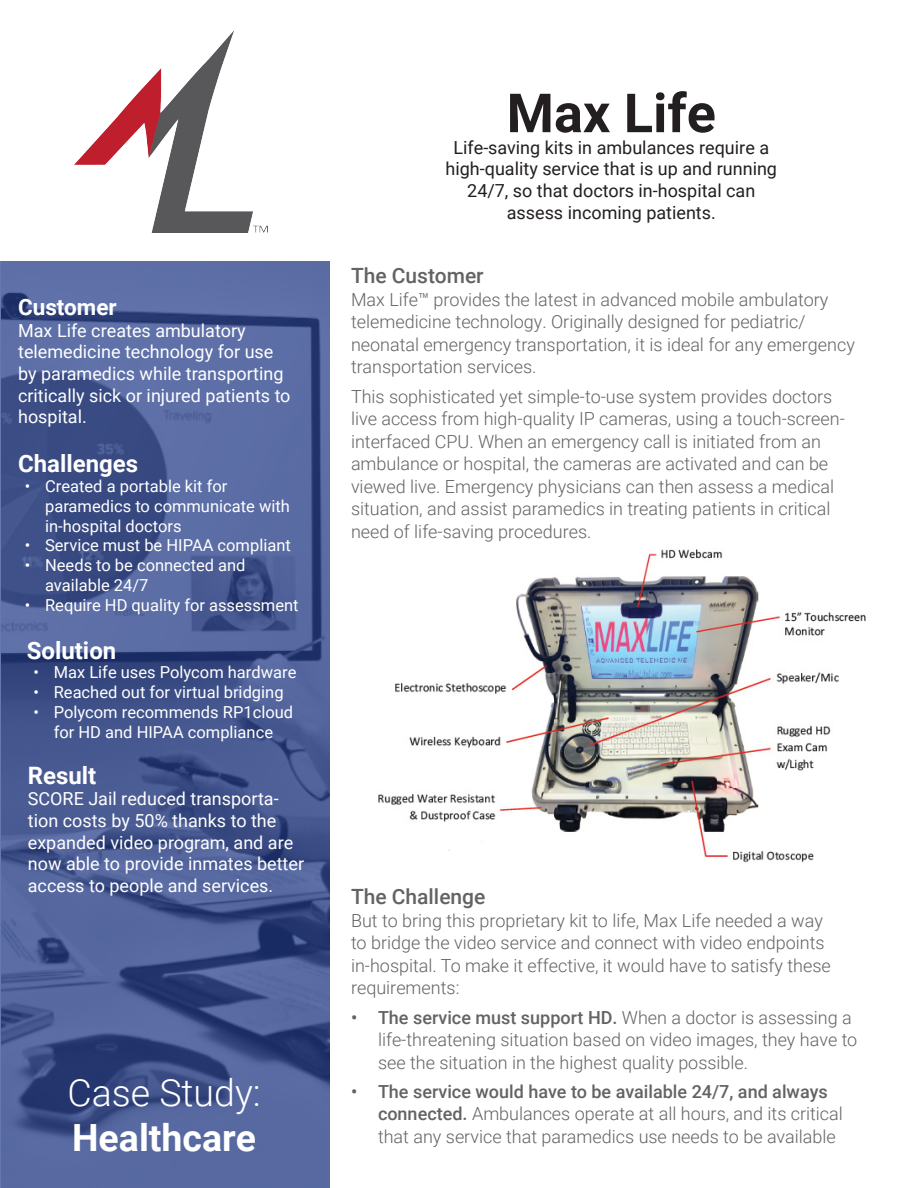
<style>
.page{position:relative;width:918px;height:1188px;background:#fff}
.page>*{position:absolute;margin:0;border:0;box-sizing:border-box;transform-origin:0 0}
.t1{font:700 54px "Roboto";color:#231f20}
.t2{font:300 37.5px "Roboto";color:#fff}
.t3{font:700 37.5px "Roboto";color:#fff}
.t4{font:700 24px "Roboto";color:#fff}
.t5{font:700 22.5px "Roboto";color:#fff}
.t6{font:500 21px "Roboto";color:#636366}
.t7{font:300 18px/22.5px "Roboto";color:#636366}
.t8{font:18px/21.6px "Roboto";color:#fff}
.t9{font:18px/21.6px "Roboto";color:#231f20;text-align:center}
.t10{font:16.5px/19.8px "Roboto";color:#fff}
.s1{font-weight:500}
</style>
<div class="page">
<svg style="left:0;top:261px;width:329px;height:927px;background:#495c93"></svg>
<img style="left:74px;top:31px;width:193px;height:201px">
<img style="left:378px;top:549px;width:488px;height:314px">
<p class="t5" style="left:18px;top:291px;width:100px">Customer</p>
<p class="t8" style="left:18px;top:319px;width:274px">Max Life creates ambulatory telemedicine technology for use by paramedics while transporting critically sick or injured patients to hospital.</p>
<p class="t4" style="left:18px;top:447px;width:122px">Challenges</p>
<p class="t10" style="left:45px;top:476px;width:246px;text-indent:-20px">• Created a portable kit for paramedics to communicate with in-hospital doctors</p>
<p class="t10" style="left:25px;top:535px;width:267px">• Service must be HIPAA compliant</p>
<p class="t10" style="left:45px;top:555px;width:202px;text-indent:-20px">• Needs to be connected and available 24/7</p>
<p class="t10" style="left:25px;top:594px;width:275px">• Require HD quality for assessment</p>
<p class="t4" style="left:27px;top:633px;width:91px">Solution</p>
<p class="t10" style="left:34px;top:662px;width:265px">• Max Life uses Polycom hardware</p>
<p class="t10" style="left:34px;top:682px;width:252px">• Reached out for virtual bridging</p>
<p class="t10" style="left:34px;top:702px;width:261px;text-align:center">• Polycom recommends RP1cloud for HD and HIPAA compliance</p>
<p class="t4" style="left:28px;top:759px;width:70px">Result</p>
<p class="t8" style="left:28px;top:788px;width:278px">SCORE Jail reduced transporta&shy;tion costs by 50% thanks to the expanded video program, and are now able to provide inmates better access to people and services.</p>
<p class="t2" style="left:68px;top:1066px;width:195px">Case Study:</p>
<p class="t3" style="left:72px;top:1111px;width:186px">Healthcare</p>
<p class="t1" style="left:507px;top:75px;width:211px">Max Life</p>
<p class="t9" style="left:446px;top:136px;width:333px">Life-saving kits in ambulances require a high-quality service that is up and running 24/7, so that doctors in-hospital can assess incoming patients.</p>
<p class="t6" style="left:351px;top:261px;width:134px">The Customer</p>
<p class="t7" style="left:351px;top:288px;width:505px">Max Life™ provides the latest in advanced mobile ambulatory telemedicine technology. Originally designed for pediatric/ neonatal emergency transportation, it is ideal for any emergency transportation services.</p>
<p class="t7" style="left:351px;top:384px;width:495px">This sophisticated yet simple-to-use system provides doctors live access from high-quality IP cameras, using a touch-screen&shy;interfaced CPU. When an emergency call is initiated from an ambulance or hospital, the cameras are activated and can be viewed live. Emergency physicians can then assess a medical situation, and assist paramedics in treating patients in critical need of life-saving procedures.</p>
<p class="t6" style="left:351px;top:882px;width:136px">The Challenge</p>
<p class="t7" style="left:351px;top:909px;width:481px">But to bring this proprietary kit to life, Max Life needed a way to bridge the video service and connect with video endpoints in-hospital. To make it effective, it would have to satisfy these requirements:</p>
<p class="t7" style="left:378px;top:1005px;width:481px;text-indent:-27px"><span class="s1">• The service must support HD.</span> When a doctor is assessing a life-threatening situation based on video images, they have to see the situation in the highest quality possible.</p>
<p class="t7" style="left:378px;top:1080px;width:466px;text-indent:-27px"><span class="s1">• The service would have to be available 24/7, and always connected.</span> Ambulances operate at all hours, and its critical that any service that paramedics use needs to be available</p>
</div>
